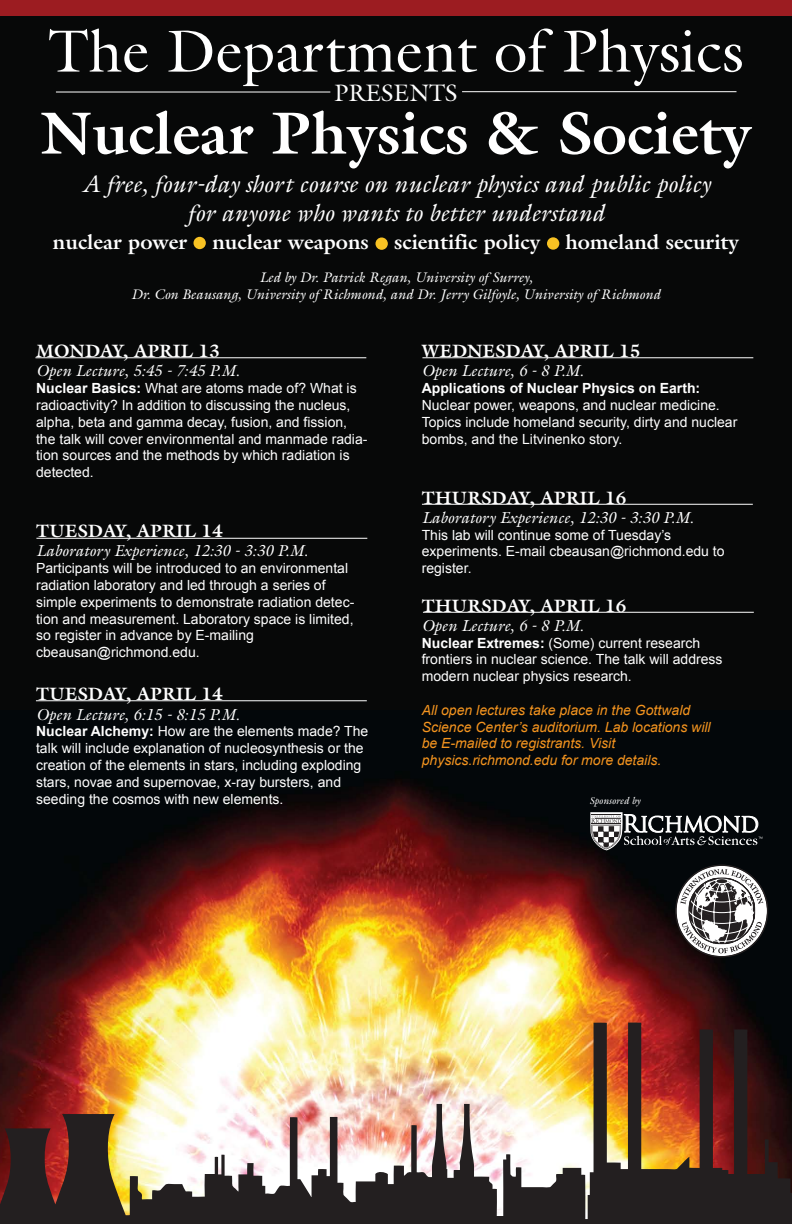
<style>
.page{position:relative;width:792px;height:1224px;background:#fff}
.page>*{position:absolute;margin:0;border:0;box-sizing:border-box;transform-origin:0 0}
.t1{font:60px "Galliard";color:#fff}
.t2{font:700 60px "Galliard";color:#fff}
.t3{font:italic 24px/28.8px "Galliard";color:#fff;text-align:center}
.t4{font:24px "Galliard";color:#fff}
.t5{font:700 21px "Galliard";color:#fff}
.t6{font:700 18px "Galliard";color:#fff}
.t7{font:italic 16px "Galliard";color:#fff}
.t8{font:14px/16.8px "Arial";color:#fff}
.t9{font:italic 14px/16.8px "Arial";color:#f4941f}
.t10{font:italic 14px/16.8px "Galliard";color:#fff;text-align:center}
.t11{font:700 14px "Arial";color:#fff}
.t12{font:italic 10px "Galliard";color:#fff}
.s1{font-weight:700}
</style>
<div class="page">
<img style="left:0;top:710px;width:792px;height:313px">
<div style="left:0;top:0;width:792px;height:710px;background:#070808"></div>
<img style="left:0;top:1023px;width:792px;height:201px">
<hr style="left:462px;top:91px;width:275px;height:1px;background:#fff">
<hr style="left:56px;top:92px;width:274px;height:1px;background:#fff">
<div style="left:194px;top:237px;width:12px;height:12px;background:#f8c223;border-radius:50%"></div>
<div style="left:376px;top:237px;width:12px;height:13px;background:#f8c223;border-radius:50%"></div>
<div style="left:547px;top:237px;width:12px;height:13px;background:#f8c223;border-radius:50%"></div>
<svg style="left:590px;top:807px;width:172px;height:43px;background:#434648"></svg>
<hr style="left:35px;top:357px;width:331px;height:1px;background:#fff">
<div style="left:0;top:0;width:792px;height:16px;background:#9c1c21"></div>
<svg style="left:676px;top:865px;width:91px;height:92px"></svg>
<svg style="left:680px;top:869px;width:83px;height:84px"></svg>
<hr style="left:36px;top:538px;width:331px;height:1px;background:#fff">
<hr style="left:36px;top:700px;width:331px;height:1px;background:#fff">
<hr style="left:423px;top:612px;width:331px;height:1px;background:#fff">
<hr style="left:422px;top:504px;width:331px;height:1px;background:#fff">
<hr style="left:422px;top:357px;width:331px;height:1px;background:#fff">
<h1 class="t1" style="left:48px;top:14px;width:697px">The Department of Physics</h1>
<h2 class="t4" style="left:334px;top:77px;width:125px">PRESENTS</h2>
<h1 class="t2" style="left:41px;top:94px;width:712px">Nuclear Physics &amp; Society</h1>
<h2 class="t3" style="left:82px;top:169px;width:630px">A free, four-day short course on nuclear physics and public policy for anyone who wants to better understand</h2>
<h3 class="t5" style="left:53px;top:228px;width:688px">nuclear power nuclear weapons scientific policy homeland security</h3>
<p class="t10" style="left:131px;top:269px;width:531px">Led by Dr. Patrick Regan, University of Surrey,<br>Dr. Con Beausang, University of Richmond, and Dr. Jerry Gilfoyle, University of Richmond</p>
<p class="t6" style="left:36px;top:340px;width:185px">MONDAY, APRIL 13</p>
<p class="t7" style="left:36px;top:361px;width:205px">Open Lecture, 5:45 - 7:45 P.M.</p>
<p class="t8" style="left:36px;top:380px;width:333px"><span class="s1">Nuclear Basics:</span> What are atoms made of? What is radioactivity? In addition to discussing the nucleus, alpha, beta and gamma decay, fusion, and fission, the talk will cover environmental and manmade radia&shy;tion sources and the methods by which radiation is detected.</p>
<p class="t6" style="left:36px;top:520px;width:188px">TUESDAY, APRIL 14</p>
<p class="t7" style="left:36px;top:541px;width:273px">Laboratory Experience, 12:30 - 3:30 P.M.</p>
<p class="t8" style="left:36px;top:560px;width:320px">Participants will be introduced to an environmental radiation laboratory and led through a series of simple experiments to demonstrate radiation detec&shy;tion and measurement. Laboratory space is limited, so register in advance by E-mailing cbeausan@richmond.edu.</p>
<p class="t6" style="left:36px;top:683px;width:188px">TUESDAY, APRIL 14</p>
<p class="t7" style="left:36px;top:704px;width:205px">Open Lecture, 6:15 - 8:15 P.M.</p>
<p class="t8" style="left:36px;top:723px;width:334px"><span class="s1">Nuclear Alchemy:</span> How are the elements made? The talk will include explanation of nucleosynthesis or the creation of the elements in stars, including exploding stars, novae and supernovae, x-ray bursters, and seeding the cosmos with new elements.</p>
<p class="t6" style="left:422px;top:339px;width:220px">WEDNESDAY, APRIL 15</p>
<p class="t7" style="left:422px;top:361px;width:163px">Open Lecture, 6 - 8 P.M.</p>
<p class="t11" style="left:422px;top:379px;width:280px">Applications of Nuclear Physics on Earth:</p>
<p class="t8" style="left:422px;top:397px;width:317px">Nuclear power, weapons, and nuclear medicine.<br>Topics include homeland security, dirty and nuclear bombs, and the Litvinenko story.</p>
<p class="t6" style="left:422px;top:486px;width:206px">THURSDAY, APRIL 16</p>
<p class="t7" style="left:422px;top:507px;width:273px">Laboratory Experience, 12:30 - 3:30 P.M.</p>
<p class="t8" style="left:422px;top:526px;width:304px">This lab will continue some of Tuesday’s experiments. E-mail cbeausan@richmond.edu to register.</p>
<p class="t6" style="left:422px;top:594px;width:206px">THURSDAY, APRIL 16</p>
<p class="t7" style="left:422px;top:615px;width:163px">Open Lecture, 6 - 8 P.M.</p>
<p class="t8" style="left:422px;top:634px;width:302px"><span class="s1">Nuclear Extremes:</span> (Some) current research frontiers in nuclear science. The talk will address modern nuclear physics research.</p>
<p class="t9" style="left:422px;top:702px;width:290px">All open lectures take place in the Gottwald Science Center’s auditorium. Lab locations will be E-mailed to registrants. Visit physics.richmond.edu for more details.</p>
<p class="t12" style="left:589px;top:794px;width:52px">Sponsored by</p>
</div>
